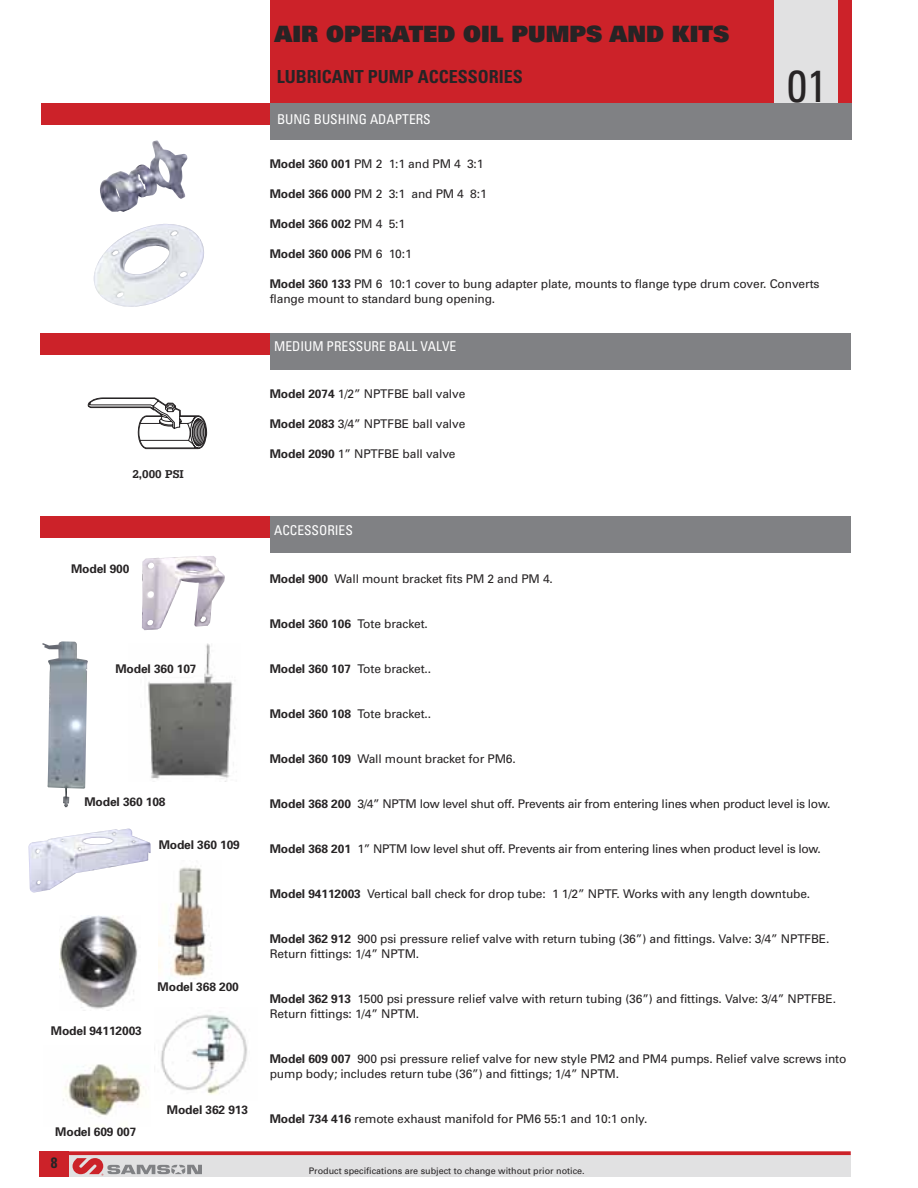
<style>
.page{position:relative;width:918px;height:1188px;background:#fff}
.page>*{position:absolute;margin:0;border:0;box-sizing:border-box;transform-origin:0 0}
.t1{font:condensed 45px "Univers";color:#272425}
.t2{font:900 22.5px "Univers";color:#272425}
.t3{font:700 condensed 18px "Univers";color:#272425}
.t4{font:700 condensed 15px "Univers";color:#272425}
.t5{font:condensed 13.5px "Univers";color:#fff}
.t6{font:12px/15px "Univers";letter-spacing:-.01em;color:#272425}
.t7{font:700 12px "Univers";letter-spacing:-.01em;color:#272425}
.t8{font:700 12px "Serifa BT";color:#272425}
.t9{font:9px "Univers";color:#272425}
.s1{font-weight:700}
.s2{font-weight:400}
</style>
<div class="page">
<div style="left:65px;top:1154px;width:786px;height:23px;background:#e1e1e2"></div>
<svg style="left:69px;top:1151px;width:782px;height:4px;fill:#cc2229"></svg>
<div style="left:39px;top:1151px;width:30px;height:26px;background:#cc2229"></div>
<div style="left:270px;top:0;width:582px;height:103px;background:#cc2229"></div>
<div style="left:774px;top:0;width:64px;height:104px;background:#e1e1e2"></div>
<div style="left:41px;top:103px;width:229px;height:21px;background:#cc2229"></div>
<div style="left:270px;top:103px;width:582px;height:36px;background:#808184"></div>
<svg style="left:73px;top:1158px;width:129px;height:18px"></svg>
<svg style="left:88px;top:397px;width:120px;height:53px"></svg>
<div style="left:40px;top:333px;width:230px;height:21px;background:#cc2229"></div>
<div style="left:40px;top:516px;width:230px;height:22px;background:#cc2229"></div>
<div style="left:270px;top:333px;width:581px;height:36px;background:#808184"></div>
<div style="left:270px;top:516px;width:580px;height:36px;background:#808184"></div>
<img style="left:100px;top:141px;width:85px;height:71px">
<img style="left:94px;top:224px;width:110px;height:83px">
<img style="left:142px;top:556px;width:83px;height:74px">
<img style="left:28px;top:829px;width:101px;height:61px">
<img style="left:159px;top:866px;width:52px;height:114px">
<img style="left:160px;top:1014px;width:88px;height:81px">
<img style="left:64px;top:1064px;width:80px;height:53px">
<img style="left:59px;top:916px;width:79px;height:93px">
<img style="left:148px;top:644px;width:87px;height:138px">
<img style="left:42px;top:641px;width:46px;height:166px">
<p class="t8" style="left:132px;top:467px;width:53px">2,000 PSI</p>
<p class="t7" style="left:71px;top:561px;width:60px">Model 900</p>
<p class="t7" style="left:115px;top:661px;width:83px">Model 360 107</p>
<p class="t7" style="left:84px;top:795px;width:83px">Model 360 108</p>
<p class="t7" style="left:159px;top:838px;width:83px">Model 360 109</p>
<p class="t7" style="left:51px;top:1024px;width:93px">Model 94112003</p>
<p class="t7" style="left:158px;top:980px;width:83px">Model 368 200</p>
<p class="t7" style="left:55px;top:1124px;width:83px">Model 609 007</p>
<p class="t4" style="left:51px;top:1154px;width:8px">8</p>
<p class="t7" style="left:167px;top:1102px;width:83px">Model 362 913</p>
<h2 class="t2" style="left:275px;top:19px;width:456px">AIR OPERATED OIL PUMPS AND KITS</h2>
<h3 class="t3" style="left:277px;top:65px;width:248px">LUBRICANT PUMP ACCESSORIES</h3>
<p class="t5" style="left:277px;top:110px;width:147px">BUNG BUSHING ADAPTERS</p>
<h1 class="t1" style="left:787px;top:57px;width:41px">01</h1>
<p class="t6" style="left:270px;top:156px;width:215px"><span class="s1">Model 360 001</span> PM 2 1:1 and PM 4 3:1</p>
<p class="t6" style="left:270px;top:186px;width:218px"><span class="s1">Model 366 000</span> PM 2 3:1 and PM 4 8:1</p>
<p class="t7" style="left:270px;top:216px;width:137px">Model 366 002 <span class="s2">PM 4 5:1</span></p>
<p class="t7" style="left:270px;top:246px;width:143px">Model 360 006 <span class="s2">PM 6 10:1</span></p>
<p class="t6" style="left:270px;top:276px;width:551px"><span class="s1">Model 360 133</span> PM 6 10:1 cover to bung adapter plate, mounts to flange type drum cover. Converts flange mount to standard bung opening.</p>
<p class="t5" style="left:274px;top:338px;width:8px">MEDI</p>
<p class="t5" style="left:304px;top:338px;width:152px">UM PRESSURE BALL VALVE</p>
<p class="t6" style="left:270px;top:387px;width:197px"><span class="s1">Model 2074</span> 1/2” NPTFBE ball valve</p>
<p class="t6" style="left:270px;top:417px;width:197px"><span class="s1">Model 2083</span> 3/4” NPTFBE ball valve</p>
<p class="t6" style="left:270px;top:447px;width:187px"><span class="s1">Model 2090</span> 1” NPTFBE ball valve</p>
<p class="t5" style="left:274px;top:521px;width:9px">ACCE</p>
<p class="t5" style="left:304px;top:521px;width:50px">SSORIES</p>
<p class="t6" style="left:270px;top:571px;width:285px"><span class="s1">Model 900</span> Wall mount bracket fits PM 2 and PM 4.</p>
<p class="t6" style="left:270px;top:616px;width:160px"><span class="s1">Model 360 106</span> Tote bracket.</p>
<p class="t6" style="left:270px;top:661px;width:163px"><span class="s1">Model 360 107</span> Tote bracket..</p>
<p class="t6" style="left:270px;top:706px;width:163px"><span class="s1">Model 360 108</span> Tote bracket..</p>
<p class="t6" style="left:270px;top:751px;width:248px"><span class="s1">Model 360 109</span> Wall mount bracket for PM6.</p>
<p class="t6" style="left:270px;top:796px;width:562px"><span class="s1">Model 368 200</span> 3/4” NPTM low level shut off. Prevents air from entering lines when product level is low.</p>
<p class="t6" style="left:270px;top:841px;width:553px"><span class="s1">Model 368 201</span> 1” NPTM low level shut off. Prevents air from entering lines when product level is low.</p>
<p class="t6" style="left:270px;top:886px;width:542px"><span class="s1">Model 94112003</span> Vertical ball check for drop tube: 1 1/2” NPTF. Works with any length downtube.</p>
<p class="t6" style="left:270px;top:931px;width:561px"><span class="s1">Model 362 912</span> 900 psi pressure relief valve with return tubing (36”) and fittings. Valve: 3/4” NPTFBE.<br>Return fittings: 1/4” NPTM.</p>
<p class="t6" style="left:270px;top:991px;width:568px"><span class="s1">Model 362 913</span> 1500 psi pressure relief valve with return tubing (36”) and fittings. Valve: 3/4” NPTFBE.<br>Return fittings: 1/4” NPTM.</p>
<p class="t6" style="left:270px;top:1051px;width:578px"><span class="s1">Model 609 007</span> 900 psi pressure relief valve for new style PM2 and PM4 pumps. Relief valve screws into pump body; includes return tube (36”) and fittings; 1/4” NPTM.</p>
<p class="t6" style="left:270px;top:1111px;width:379px"><span class="s1">Model 734 416</span> remote exhaust manifold for PM6 55:1 and 10:1 only.</p>
<p class="t9" style="left:309px;top:1166px;width:278px">Product specifications are subject to change without prior notice.</p>
</div>
